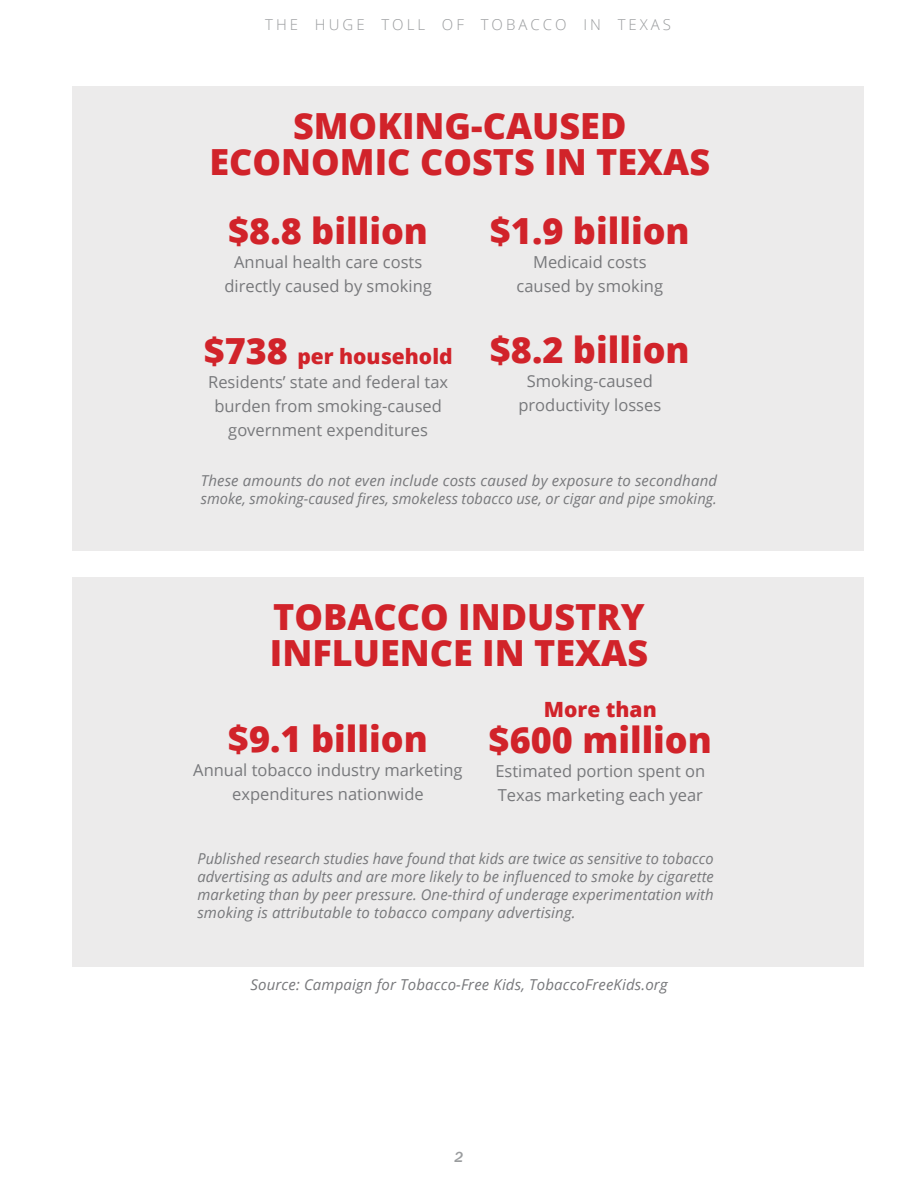
<style>
.page{position:relative;width:918px;height:1188px;background:#fff}
.page>*{position:absolute;margin:0;border:0;box-sizing:border-box;transform-origin:0 0}
.t1{font:800 36px/36px "Open Sans";color:#d1232a;text-align:center}
.t2{font:800 21px "Open Sans";color:#d1232a}
.t3{font:16.5px/24px "Open Sans";color:#77787b;text-align:center}
.Intro{font:italic 15px/18px "Open Sans";letter-spacing:.01em;color:#77787b}
.Header_Master_page{font:300 15px "Open Sans";letter-spacing:.2em;color:#9a9c9e}
.t4{font:italic 500 15px "Franklin Gothic";color:#9a9c9e}
.s1{font-size:36px}
</style>
<div class="page">
<div style="left:72px;top:86px;width:792px;height:465px;background:#ecebeb"></div>
<div style="left:72px;top:578px;width:792px;height:389px;background:#ecebeb"></div>
<p class="Header_Master_page" style="left:265px;top:14px;width:407px">THE HUGE TOLL OF TOBACCO IN TEXAS</p>
<p class="t1" style="left:209px;top:106px;width:502px">SMOKING-CAUSED<br>ECONOMIC COSTS IN TEXAS</p>
<p class="t1" style="left:228px;top:211px;width:201px">$8.8 billion</p>
<p class="t3" style="left:225px;top:250px;width:209px">Annual health care costs directly caused by smoking</p>
<p class="t2" style="left:204px;top:340px;width:250px"><span class="s1">$738</span> per household</p>
<p class="t3" style="left:208px;top:369px;width:241px">Residents’ state and federal tax burden from smoking-caused government expenditures</p>
<p class="t1" style="left:490px;top:211px;width:201px">$1.9 billion</p>
<p class="t3" style="left:517px;top:249px;width:148px">Medicaid costs caused by smoking</p>
<p class="t1" style="left:490px;top:330px;width:201px">$8.2 billion</p>
<p class="t3" style="left:518px;top:369px;width:144px">Smoking-caused productivity losses</p>
<p class="Intro" style="left:201px;top:471px;width:518px">These amounts do not even include costs caused by exposure to secondhand smoke, smoking-caused fires, smokeless tobacco use, or cigar and pipe smoking.</p>
<p class="t1" style="left:270px;top:597px;width:380px;text-align:left">TOBACCO INDUSTRY<br>INFLUENCE IN TEXAS</p>
<p class="t1" style="left:228px;top:719px;width:201px">$9.1 billion</p>
<p class="t3" style="left:193px;top:757px;width:271px">Annual tobacco industry marketing expenditures nationwide</p>
<p class="t2" style="left:544px;top:693px;width:114px">More than</p>
<p class="t1" style="left:489px;top:720px;width:225px">$600 million</p>
<p class="t3" style="left:495px;top:758px;width:211px;text-align:left">Estimated portion spent on<br>Texas marketing each year</p>
<p class="Intro" style="left:197px;top:849px;width:518px;text-align:justify">Published research studies have found that kids are twice as sensitive to tobacco advertising as adults and are more likely to be influenced to smoke by cigarette marketing than by peer pressure. One-third of underage experimentation with smoking is attributable to tobacco company advertising.</p>
<p class="Intro" style="left:250px;top:975px;width:419px">Source: Campaign for Tobacco-Free Kids, TobaccoFreeKids.org</p>
<p class="t4" style="left:455px;top:1148px;width:10px">2</p>
</div>
